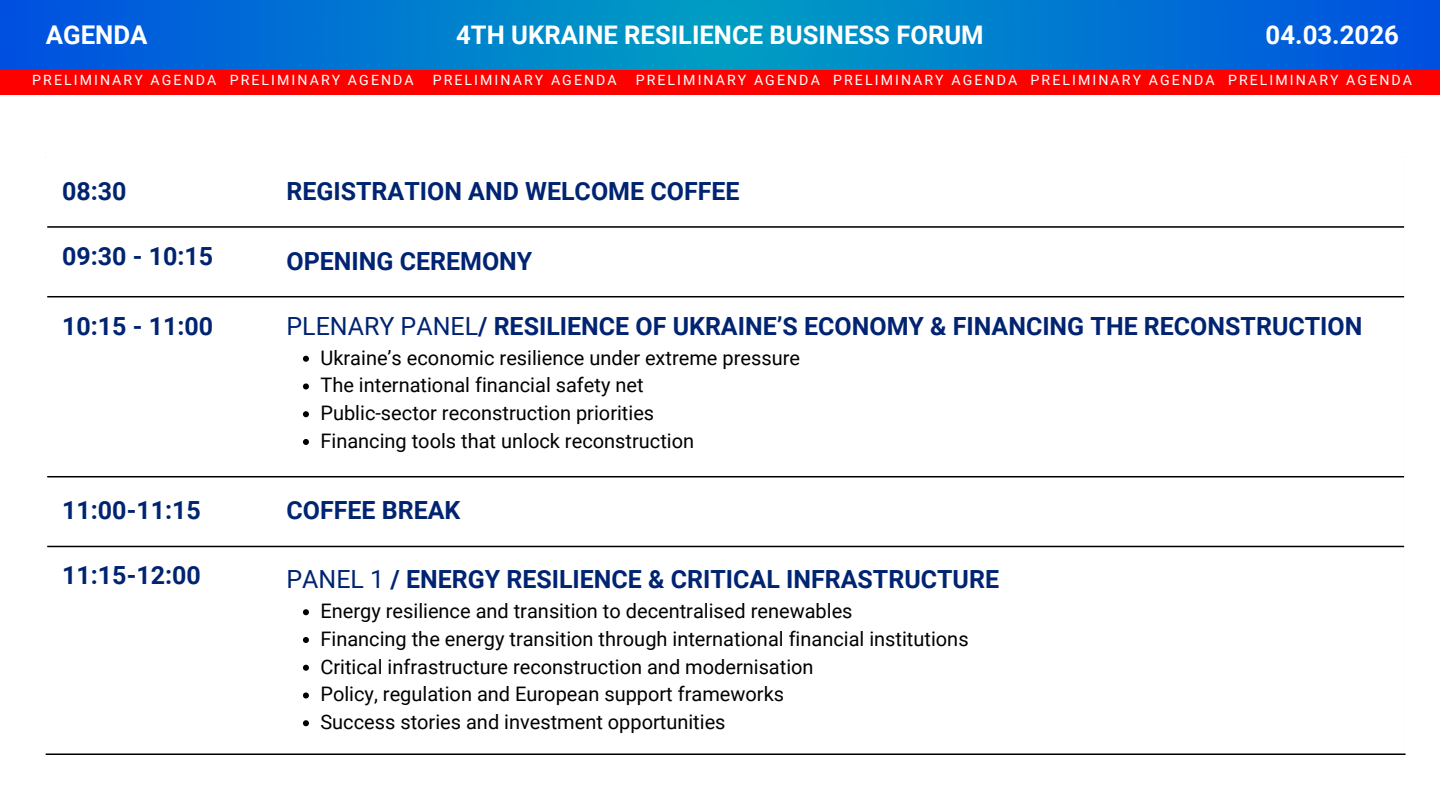
<style>
.page{position:relative;width:1440px;height:810px;background:#fff}
.page>*{position:absolute;margin:0;border:0;box-sizing:border-box;transform-origin:0 0}
.t1{font:700 25.8px "Roboto";color:#fff}
.t2{font:700 25.6px "Roboto";color:#fff}
.t3{font:700 25px "Roboto";color:#002472}
.t4{font:20px "Roboto";color:#000}
.t5{font:14.1px "Roboto";letter-spacing:.15em;color:#fff}
.s1{font-weight:400}
</style>
<div class="page">
<svg style="left:303px;top:356px;width:6px;height:6px"></svg>
<svg style="left:303px;top:383px;width:6px;height:6px"></svg>
<svg style="left:303px;top:411px;width:6px;height:6px"></svg>
<svg style="left:303px;top:439px;width:6px;height:6px"></svg>
<svg style="left:303px;top:609px;width:6px;height:6px"></svg>
<svg style="left:303px;top:637px;width:6px;height:6px"></svg>
<svg style="left:303px;top:665px;width:6px;height:6px"></svg>
<svg style="left:303px;top:692px;width:6px;height:6px"></svg>
<svg style="left:303px;top:720px;width:6px;height:6px"></svg>
<hr style="left:47px;top:226px;width:1357px;height:2px;background:#000">
<hr style="left:47px;top:296px;width:1357px;height:1px;background:#000">
<hr style="left:47px;top:476px;width:1357px;height:1px;background:#000">
<hr style="left:47px;top:546px;width:1357px;height:1px;background:#000">
<hr style="left:46px;top:753px;width:1360px;height:2px;background:#000">
<svg style="left:0;top:0;width:1440px;height:70px;background:#0076d1"></svg>
<div style="left:0;top:70px;width:1440px;height:24px;background:#f00"></div>
<h4 class="t1" style="left:46px;top:20px;width:103px">AGENDA</h4>
<h4 class="t1" style="left:1266px;top:20px;width:135px">04.03.2026</h4>
<h4 class="t5" style="left:32px;top:72px;width:383px">PRELIMINARY AGENDA PRELIMINARY AGENDA</h4>
<h4 class="t5" style="left:433px;top:72px;width:186px">PRELIMINARY AGENDA</h4>
<h4 class="t5" style="left:636px;top:72px;width:778px">PRELIMINARY AGENDA PRELIMINARY AGENDA PRELIMINARY AGENDA PRELIMINARY AGENDA</h4>
<h4 class="t2" style="left:456px;top:21px;width:529px">4TH UKRAINE RESILIENCE BUSINESS FORUM</h4>
<h1 class="t3" style="left:62px;top:177px;width:66px">08:30</h1>
<h1 class="t3" style="left:286px;top:177px;width:455px">REGISTRATION AND WELCOME COFFEE</h1>
<h1 class="t3" style="left:62px;top:242px;width:152px">09:30 - 10:15</h1>
<p class="t3" style="left:286px;top:247px;width:247px">OPENING CEREMONY</p>
<h3 class="t3" style="left:62px;top:312px;width:152px">10:15 - 11:00</h3>
<h1 class="t3" style="left:286px;top:312px;width:1078px"><span class="s1">PLENARY PANEL</span>/ RESILIENCE OF UKRAINE’S ECONOMY &amp; FINANCING THE RECONSTRUCTION</h1>
<h3 class="t4" style="left:320px;top:346px;width:481px">Ukraine’s economic resilience under extreme pressure</h3>
<h1 class="t4" style="left:320px;top:374px;width:325px">The international financial safety net</h1>
<h3 class="t4" style="left:320px;top:402px;width:335px">Public-sector reconstruction priorities</h3>
<h2 class="t4" style="left:320px;top:429px;width:375px">Financing tools that unlock reconstruction</h2>
<h3 class="t3" style="left:62px;top:496px;width:140px">11:00-11:15</h3>
<h1 class="t3" style="left:286px;top:496px;width:175px">COFFEE BREAK</h1>
<h3 class="t3" style="left:62px;top:561px;width:140px">11:15-12:00</h3>
<h2 class="t3" style="left:286px;top:565px;width:714px"><span class="s1">PANEL 1</span> / ENERGY RESILIENCE &amp; CRITICAL INFRASTRUCTURE</h2>
<h4 class="t4" style="left:320px;top:600px;width:534px">Energy resilience and transition to decentralised renewables</h4>
<h4 class="t4" style="left:320px;top:627px;width:650px">Financing the energy transition through international financial institutions</h4>
<h4 class="t4" style="left:320px;top:655px;width:495px">Critical infrastructure reconstruction and modernisation</h4>
<h4 class="t4" style="left:320px;top:683px;width:465px">Policy, regulation and European support frameworks</h4>
<h4 class="t4" style="left:320px;top:711px;width:407px">Success stories and investment opportunities</h4>
</div>
